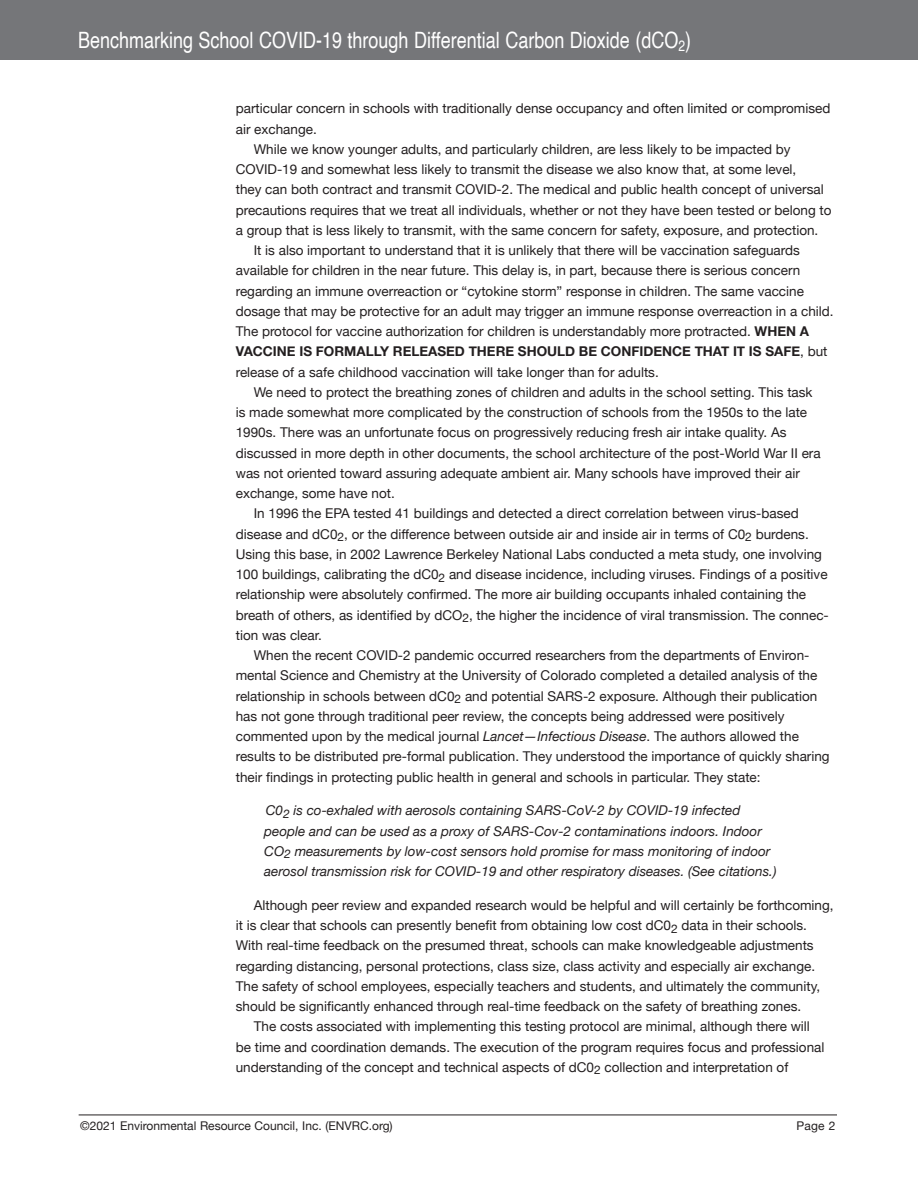
<style>
.page{position:relative;width:918px;height:1188px;background:#fff}
.page>*{position:absolute;margin:0;border:0;box-sizing:border-box;transform-origin:0 0}
.t1{font:22.5px "Helvetica";color:#fff;scale:.8 1}
.Paragraph_Style_1{font:13.5px/20.2px "Helvetica Neue";color:#231f20}
.Paragraph_Style_1-2{font:italic 13.5px/20.2px "Helvetica Neue";color:#231f20}
.t2{font:12px "Helvetica Neue";color:#231f20}
.s1{font-weight:700}
.s2{font-style:italic}
</style>
<div class="page">
<div style="left:1px;top:0;width:917px;height:59px;background:#757679"></div>
<hr style="left:79px;top:1115px;width:758px;height:1px;background:#231f20">
<p class="t1" style="left:78px;top:23px;width:768px">Benchmarking School COVID-19 through Differential Carbon Dioxide (dCO<sub>2</sub>)</p>
<p class="Paragraph_Style_1" style="left:236px;top:99px;width:596px">particular concern in schools with traditionally dense occupancy and often limited or compromised air exchange.</p>
<p class="Paragraph_Style_1" style="left:236px;top:140px;width:597px;text-indent:18px">While we know younger adults, and particularly children, are less likely to be impacted by COVID-19 and somewhat less likely to transmit the disease we also know that, at some level,<br>they can both contract and transmit COVID-2. The medical and public health concept of universal precautions requires that we treat all individuals, whether or not they have been tested or belong to a group that is less likely to transmit, with the same concern for safety, exposure, and protection.</p>
<p class="Paragraph_Style_1" style="left:236px;top:241px;width:599px;text-indent:18px">It is also important to understand that it is unlikely that there will be vaccination safeguards available for children in the near future. This delay is, in part, because there is serious concern regarding an immune overreaction or “cytokine storm” response in children. The same vaccine dosage that may be protective for an adult may trigger an immune response overreaction in a child.<br>The protocol for vaccine authorization for children is understandably more protracted. <span class="s1">WHEN A VACCINE IS FORMALLY RELEASED THERE SHOULD BE CONFIDENCE THAT IT IS SAFE</span>, but release of a safe childhood vaccination will take longer than for adults.</p>
<p class="Paragraph_Style_1" style="left:236px;top:383px;width:586px;text-indent:18px">We need to protect the breathing zones of children and adults in the school setting. This task is made somewhat more complicated by the construction of schools from the 1950s to the late 1990s. There was an unfortunate focus on progressively reducing fresh air intake quality. As discussed in more depth in other documents, the school architecture of the post-World War II era was not oriented toward assuring adequate ambient air. Many schools have improved their air exchange, some have not.</p>
<p class="Paragraph_Style_1" style="left:236px;top:504px;width:595px;text-indent:18px">In 1996 the EPA tested 41 buildings and detected a direct correlation between virus-based disease and dC0<sub>2</sub>, or the difference between outside air and inside air in terms of C0<sub>2</sub> burdens.<br>Using this base, in 2002 Lawrence Berkeley National Labs conducted a meta study, one involving 100 buildings, calibrating the dC0<sub>2</sub> and disease incidence, including viruses. Findings of a positive relationship were absolutely confirmed. The more air building occupants inhaled containing the breath of others, as identified by dCO<sub>2</sub>, the higher the incidence of viral transmission. The connec&shy;tion was clear.</p>
<p class="Paragraph_Style_1" style="left:236px;top:646px;width:595px;text-indent:18px">When the recent COVID-2 pandemic occurred researchers from the departments of Environ&shy;mental Science and Chemistry at the University of Colorado completed a detailed analysis of the relationship in schools between dC0<sub>2</sub> and potential SARS-2 exposure. Although their publication has not gone through traditional peer review, the concepts being addressed were positively commented upon by the medical journal <span class="s2">Lancet—Infectious Disease</span>. The authors allowed the results to be distributed pre-formal publication. They understood the importance of quickly sharing their findings in protecting public health in general and schools in particular. They state:</p>
<p class="Paragraph_Style_1-2" style="left:264px;top:801px;width:514px">C0<sub>2</sub> is co-exhaled with aerosols containing SARS-CoV-2 by COVID-19 infected people and can be used as a proxy of SARS-Cov-2 contaminations indoors. Indoor CO<sub>2</sub> measurements by low-cost sensors hold promise for mass monitoring of indoor aerosol transmission risk for COVID-19 and other respiratory diseases. (See citations.)</p>
<p class="Paragraph_Style_1" style="left:236px;top:896px;width:599px;text-indent:18px">Although peer review and expanded research would be helpful and will certainly be forthcoming, it is clear that schools can presently benefit from obtaining low cost dC0<sub>2</sub> data in their schools.<br>With real-time feedback on the presumed threat, schools can make knowledgeable adjustments regarding distancing, personal protections, class size, class activity and especially air exchange.<br>The safety of school employees, especially teachers and students, and ultimately the community, should be significantly enhanced through real-time feedback on the safety of breathing zones.</p>
<p class="Paragraph_Style_1" style="left:236px;top:1017px;width:590px;text-indent:18px">The costs associated with implementing this testing protocol are minimal, although there will be time and coordination demands. The execution of the program requires focus and professional understanding of the concept and technical aspects of dC0<sub>2</sub> collection and interpretation of</p>
<p class="t2" style="left:80px;top:1118px;width:314px">©2021 Environmental Resource Council, Inc. (ENVRC.org)</p>
<p class="t2" style="left:796px;top:1118px;width:41px">Page 2</p>
</div>
